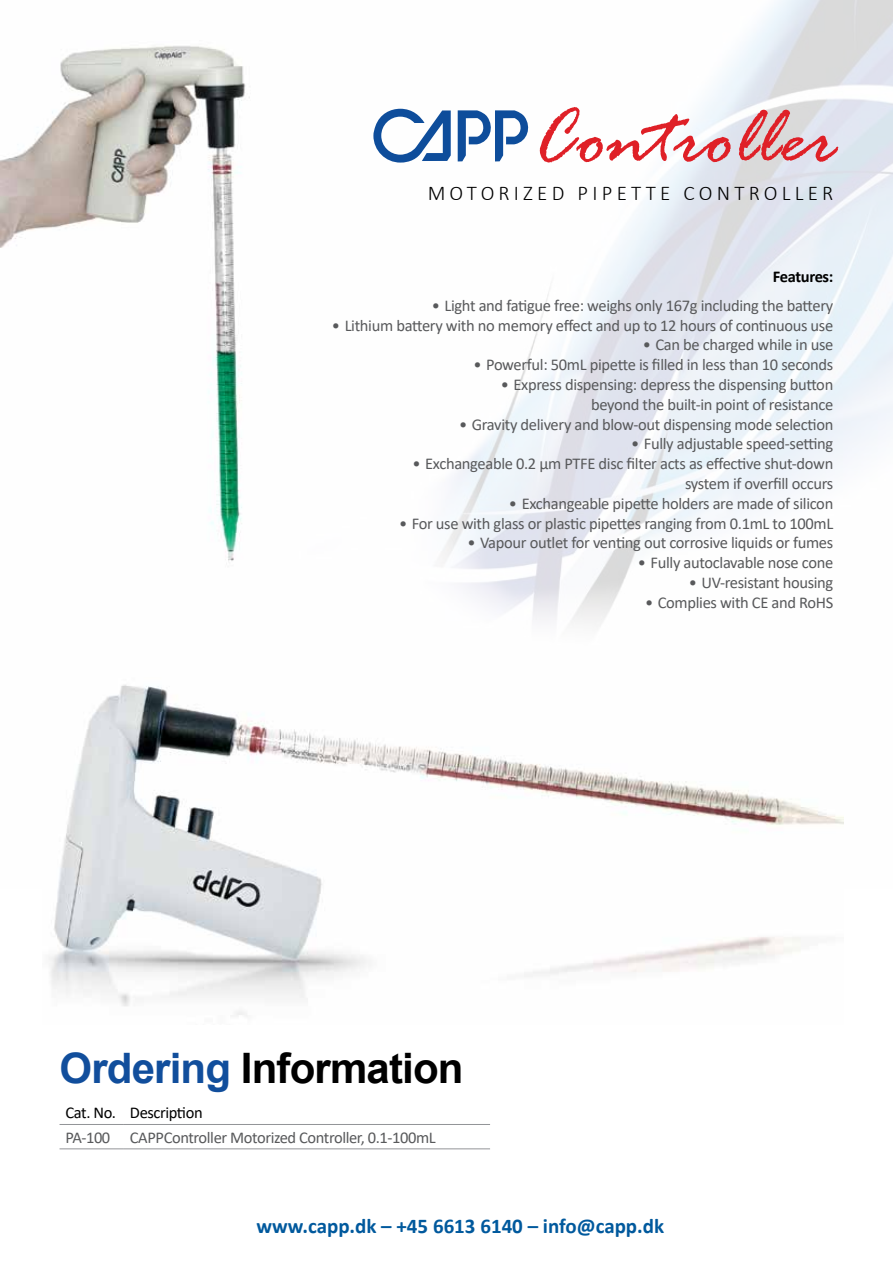
<style>
.page{position:relative;width:893px;height:1263px;background:#fff}
.page>*{position:absolute;margin:0;border:0;box-sizing:border-box;transform-origin:0 0}
.t1{font:italic 84.3px "Rage";color:#df2027}
.t2{font:700 42px "Arial";letter-spacing:-.02em;color:#000}
.t3{font:700 21px "Calibri";color:#00599d}
.t4{font:300 21px "Calibri";letter-spacing:.2em;color:#000}
.t5{font:16.5px/19.8px "Calibri";letter-spacing:-.02em;color:#58595b;text-align:right}
.t6{font:16.5px "Calibri";letter-spacing:-.025em;color:#000}
.t7{font:700 16.5px "Calibri";letter-spacing:-.02em;color:#000}
.s1{color:#114e9c}
</style>
<div class="page">
<img style="left:397px;top:0;width:496px;height:825px">
<img style="left:0;top:46px;width:250px;height:515px">
<img style="left:49px;top:663px;width:794px;height:353px">
<hr style="left:60px;top:1124px;width:64px;height:1px;background:#939598">
<hr style="left:124px;top:1124px;width:366px;height:1px;background:#939598">
<hr style="left:60px;top:1148px;width:64px;height:1px;background:#939598">
<hr style="left:124px;top:1148px;width:366px;height:1px;background:#939598">
<svg style="left:373px;top:109px;width:78px;height:54px"></svg>
<svg style="left:458px;top:110px;width:74px;height:51px"></svg>
<h1 class="t1" style="left:531px;top:93px;width:307px">Controller</h1>
<p class="t4" style="left:428px;top:180px;width:407px">MOTORIZED PIPETTE CONTROLLER</p>
<p class="t7" style="left:773px;top:265px;width:62px">Features:</p>
<p class="t5" style="left:432px;top:295px;width:403px">• Light and fatigue free: weighs only 167g including the battery</p>
<p class="t5" style="left:332px;top:315px;width:503px">• Lithium battery with no memory effect and up to 12 hours of continuous use</p>
<p class="t5" style="left:643px;top:334px;width:192px">• Can be charged while in use</p>
<p class="t5" style="left:473px;top:354px;width:361px">• Powerful: 50mL pipette is filled in less than 10 seconds</p>
<p class="t5" style="left:501px;top:374px;width:334px">• Express dispensing: depress the dispensing button beyond the built-in point of resistance</p>
<p class="t5" style="left:459px;top:414px;width:376px">• Gravity delivery and blow-out dispensing mode selection</p>
<p class="t5" style="left:631px;top:433px;width:204px">• Fully adjustable speed-setting</p>
<p class="t5" style="left:412px;top:453px;width:422px">• Exchangeable 0.2 µm PTFE disc filter acts as effective shut-down system if overfill occurs</p>
<p class="t5" style="left:509px;top:493px;width:326px">• Exchangeable pipette holders are made of silicon</p>
<p class="t5" style="left:399px;top:513px;width:436px">• For use with glass or plastic pipettes ranging from 0.1mL to 100mL</p>
<p class="t5" style="left:467px;top:532px;width:367px">• Vapour outlet for venting out corrosive liquids or fumes</p>
<p class="t5" style="left:638px;top:552px;width:197px">• Fully autoclavable nose cone</p>
<p class="t5" style="left:689px;top:572px;width:146px">• UV-resistant housing</p>
<p class="t5" style="left:645px;top:592px;width:190px">• Complies with CE and RoHS</p>
<h2 class="t2" style="left:60px;top:1038px;width:406px"><span class="s1">Ordering</span> Information</h2>
<p class="t6" style="left:66px;top:1101px;width:139px">Cat. No. Description</p>
<p class="t5" style="left:66px;top:1127px;width:372px">PA-100 CAPPController Motorized Controller, 0.1-100mL</p>
<p class="t3" style="left:256px;top:1211px;width:409px">www.capp.dk – +45 6613 6140 – info@capp.dk</p>
</div>
